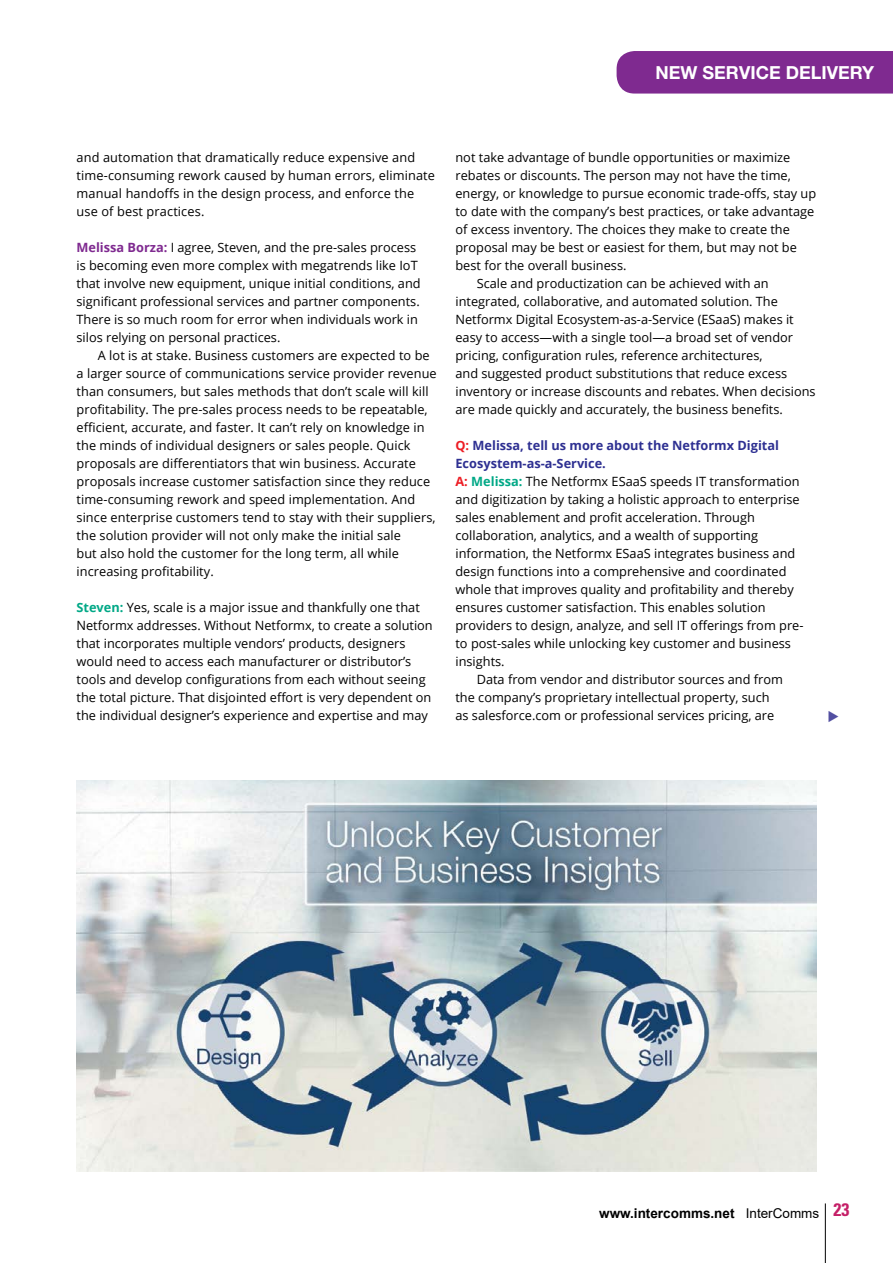
<style>
.page{position:relative;width:893px;height:1263px;background:#fff}
.page>*{position:absolute;margin:0;border:0;box-sizing:border-box;transform-origin:0 0}
.t1{font:700 18px "Helvetica Neue LT Std";color:#fff}
.t2{font:700 13.5px "Arial";color:#000}
.t3{font:12.75px/18px "Open Sans";color:#000}
.t4{font:700 12.75px "Open Sans";color:#2e3092}
.s1{font-weight:700;color:#7f2a90}
.s2{font-weight:700;color:#00a886}
.s3{color:#ed1d24}
.s4{font-weight:700;color:#ed1d24}
.s5{font-weight:400}
.s6{font-family:"Univers LT Std";font-stretch:condensed;font-size:18px;color:#c51f67}
</style>
<div class="page">
<hr style="left:825px;top:1203px;width:1px;height:60px;background:#000">
<div style="left:617px;top:51px;width:276px;height:43px;background:#7f2a90"></div>
<img style="left:77px;top:780px;width:739px;height:391px">
<h1 class="t1" style="left:656px;top:61px;width:220px">NEW SERVICE DELIVERY</h1>
<p class="t3" style="left:77px;top:148px;width:360px">and automation that dramatically reduce expensive and time-consuming rework caused by human errors, eliminate manual handoffs in the design process, and enforce the use of best practices.</p>
<p class="t3" style="left:77px;top:238px;width:346px"><span class="s1">Melissa Borza:</span> I agree, Steven, and the pre-sales process is becoming even more complex with megatrends like IoT that involve new equipment, unique initial conditions, and significant professional services and partner components.<br>There is so much room for error when individuals work in silos relying on personal practices.</p>
<p class="t3" style="left:77px;top:346px;width:362px;text-indent:21px">A lot is at stake. Business customers are expected to be a larger source of communications service provider revenue than consumers, but sales methods that don’t scale will kill profitability. The pre-sales process needs to be repeatable, efficient, accurate, and faster. It can’t rely on knowledge in the minds of individual designers or sales people. Quick proposals are differentiators that win business. Accurate proposals increase customer satisfaction since they reduce time-consuming rework and speed implementation. And since enterprise customers tend to stay with their suppliers, the solution provider will not only make the initial sale<br>but also hold the customer for the long term, all while increasing profitability.</p>
<p class="t3" style="left:77px;top:598px;width:358px"><span class="s2">Steven:</span> Yes, scale is a major issue and thankfully one that Netformx addresses. Without Netformx, to create a solution that incorporates multiple vendors’ products, designers would need to access each manufacturer or distributor’s tools and develop configurations from each without seeing the total picture. That disjointed effort is very dependent on the individual designer’s experience and expertise and may</p>
<p class="t3" style="left:455px;top:148px;width:336px">not take advantage of bundle opportunities or maximize</p>
<p class="t3" style="left:455px;top:166px;width:337px">rebates or discounts. The person may not have the time,</p>
<p class="t3" style="left:455px;top:184px;width:362px">energy, or knowledge to pursue economic trade-offs, stay up</p>
<p class="t3" style="left:455px;top:202px;width:360px">to date with the company’s best practices, or take advantage</p>
<p class="t3" style="left:455px;top:220px;width:336px">of excess inventory. The choices they make to create the</p>
<p class="t3" style="left:455px;top:238px;width:343px">proposal may be best or easiest for them, but may not be</p>
<p class="t3" style="left:455px;top:256px;width:172px">best for the overall business.</p>
<p class="t3" style="left:477px;top:274px;width:294px">Scale and productization can be achieved with an</p>
<p class="t3" style="left:455px;top:292px;width:324px">integrated, collaborative, and automated solution. The</p>
<p class="t3" style="left:455px;top:310px;width:340px">Netformx Digital Ecosystem-as-a-Service (ESaaS) makes it</p>
<p class="t3" style="left:455px;top:328px;width:339px">easy to access—with a single tool—a broad set of vendor</p>
<p class="t3" style="left:455px;top:346px;width:309px">pricing, configuration rules, reference architectures,</p>
<p class="t3" style="left:455px;top:364px;width:333px">and suggested product substitutions that reduce excess</p>
<p class="t3" style="left:455px;top:382px;width:362px">inventory or increase discounts and rebates. When decisions</p>
<p class="t3" style="left:455px;top:400px;width:329px">are made quickly and accurately, the business benefits.</p>
<p class="t4" style="left:455px;top:437px;width:325px"><span class="s3">Q:</span> Melissa, tell us more about the Netformx Digital</p>
<p class="t4" style="left:455px;top:455px;width:152px">Ecosystem-as-a-Service.</p>
<p class="t3" style="left:455px;top:472px;width:346px"><span class="s4">A:</span> <span class="s2">Melissa:</span> The Netformx ESaaS speeds IT transformation</p>
<p class="t3" style="left:455px;top:490px;width:346px">and digitization by taking a holistic approach to enterprise</p>
<p class="t3" style="left:455px;top:508px;width:301px">sales enablement and profit acceleration. Through</p>
<p class="t3" style="left:455px;top:526px;width:304px">collaboration, analytics, and a wealth of supporting</p>
<p class="t3" style="left:455px;top:544px;width:341px">information, the Netformx ESaaS integrates business and</p>
<p class="t3" style="left:455px;top:562px;width:333px">design functions into a comprehensive and coordinated</p>
<p class="t3" style="left:455px;top:580px;width:340px">whole that improves quality and profitability and thereby</p>
<p class="t3" style="left:455px;top:598px;width:312px">ensures customer satisfaction. This enables solution</p>
<p class="t3" style="left:455px;top:616px;width:349px">providers to design, analyze, and sell IT offerings from pre-</p>
<p class="t3" style="left:455px;top:634px;width:337px">to post-sales while unlocking key customer and business</p>
<p class="t3" style="left:455px;top:652px;width:51px">insights.</p>
<p class="t3" style="left:477px;top:670px;width:308px">Data from vendor and distributor sources and from</p>
<p class="t3" style="left:455px;top:688px;width:316px">the company’s proprietary intellectual property, such</p>
<p class="t3" style="left:455px;top:706px;width:320px">as salesforce.com or professional services pricing, are</p>
<p class="t2" style="left:599px;top:1203px;width:252px">www.intercomms.net <span class="s5">InterComms</span> <span class="s6">23</span></p>
</div>
